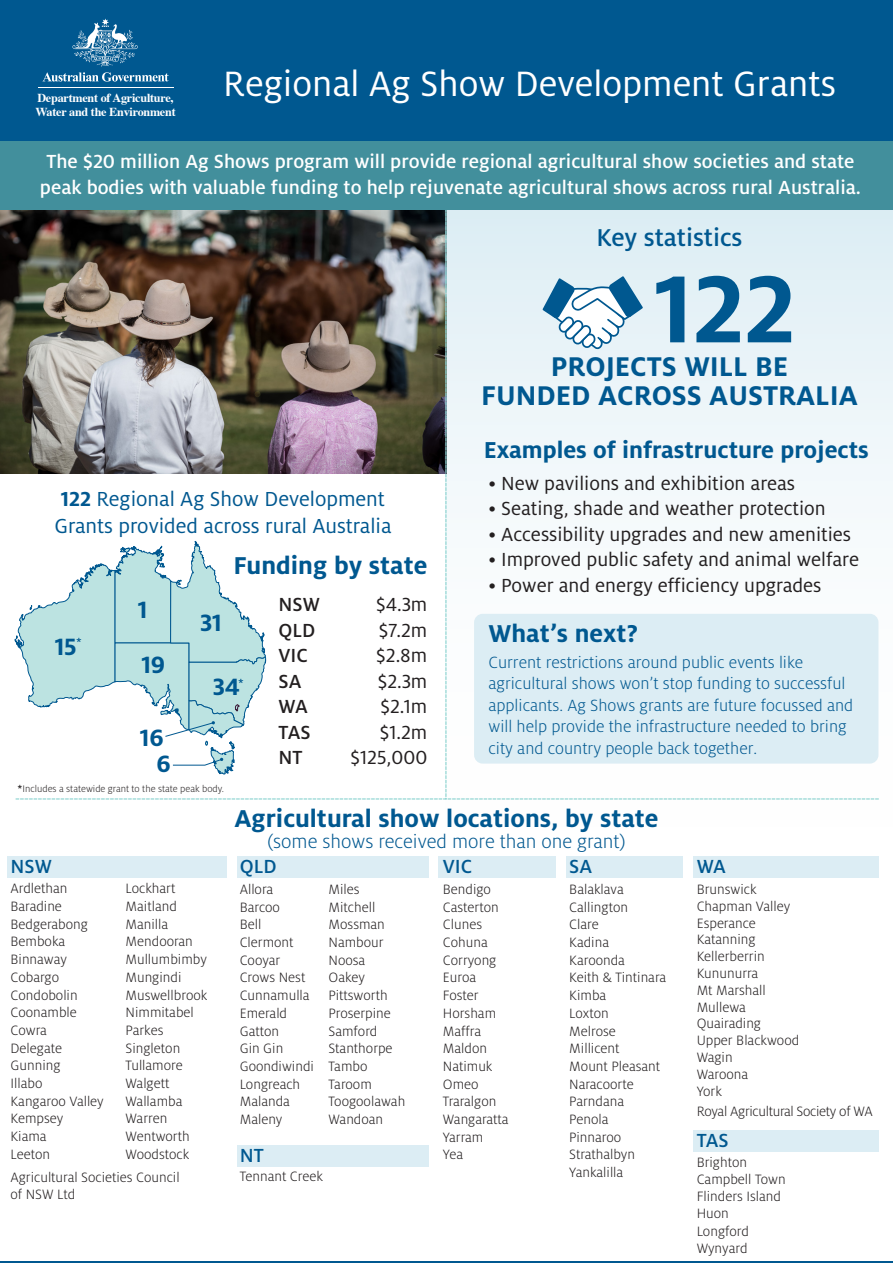
<style>
.page{position:relative;width:893px;height:1263px;background:#fff}
.page>*{position:absolute;margin:0;border:0;box-sizing:border-box;transform-origin:0 0}
.t1{font:700 105.45px "Milo Pro";color:#005890}
.t2{font:39px "Milo Pro";color:#fff}
.t3{font:700 30px/28.5px "Milo Pro";color:#005890;text-align:center}
.t4{font:700 27px "Milo Pro";color:#005890}
.t5{font:500 27px "Milo Pro";color:#005890}
.t6{font:700 26.1px/26.4px "Milo Pro";color:#005890;text-align:right}
.t7{font:700 25.5px "Milo Pro";color:#005890}
.t8{font:22.5px/27px "Milo Pro";color:#005890}
.t9{font:21px "Milo Pro";color:#231f20}
.t10{font:500 21px/25.5px "Milo Pro";color:#fff;text-align:center}
.t11{font:300 21px "Milo Pro";color:#005890}
.t12{font:500 21px "Milo Pro";color:#005890}
.t13{font:500 21px "Milo Pro";color:#231f20}
.t14{font:300 18px/21.6px "Milo Pro";color:#005890}
.t15{font:300 15px/17.7px "Milo Pro";color:#231f20}
.t16{font:300 15px "Milo Pro";letter-spacing:-.02em;color:#231f20}
.t17{font:700 12.15px/13.8px "Times";letter-spacing:-.02em;color:#fff}
.t18{font:500 12px "Milo Pro";color:#005890}
.t19{font:300 10.5px "Milo Pro";color:#231f20}
.s1{font-weight:700}
.s2{font-weight:500}
</style>
<div class="page">
<img style="left:0;top:209px;width:15px;height:265px">
<div style="left:446px;top:209px;width:447px;height:625px;background:linear-gradient(to bottom,#e1eff5,#fff)"></div>
<div style="left:0;top:0;width:893px;height:141px;background:#005890"></div>
<div style="left:0;top:141px;width:893px;height:68px;background:#428f9c"></div>
<div style="left:438px;top:856px;width:118px;height:21px;background:#dcedf4"></div>
<hr style="left:0;top:1261px;width:893px;height:2px;background:#005890">
<div style="left:237px;top:1145px;width:191px;height:22px;background:#dcedf4"></div>
<div style="left:566px;top:856px;width:116px;height:21px;background:#dcedf4"></div>
<div style="left:693px;top:856px;width:185px;height:21px;background:#dcedf4"></div>
<div style="left:237px;top:856px;width:191px;height:21px;background:#dcedf4"></div>
<div style="left:8px;top:856px;width:219px;height:21px;background:#dcedf4"></div>
<svg style="left:15px;top:209px;width:863px;height:591px"></svg>
<div style="left:693px;top:1130px;width:185px;height:22px;background:#dcedf4"></div>
<svg style="left:72px;top:19px;width:66px;height:47px"></svg>
<hr style="left:38px;top:87px;width:135px;height:1px;background:#fff">
<svg style="left:42px;top:72px;width:127px;height:10px"></svg>
<p class="t17" style="left:35px;top:90px;width:142px">Department of Agriculture,<br>Water and the Environment</p>
<p class="t2" style="left:223px;top:63px;width:614px">Regional Ag Show Development Grants</p>
<p class="t10" style="left:40px;top:149px;width:822px">The $20 million Ag Shows program will provide regional agricultural show societies and state peak bodies with valuable funding to help rejuvenate agricultural shows across rural Australia.</p>
<p class="t5" style="left:596px;top:223px;width:148px">Key statistics</p>
<p class="t1" style="left:654px;top:249px;width:143px">122</p>
<p class="t3" style="left:481px;top:352px;width:378px">PROJECTS WILL BE<br>FUNDED ACROSS AUSTRALIA</p>
<p class="t8" style="left:54px;top:485px;width:339px"><span class="s1">122</span> Regional Ag Show Development<br>Grants provided across rural Australia</p>
<p class="t18" style="left:76px;top:636px;width:7px">*</p>
<p class="t6" style="left:55px;top:633px;width:24px">15</p>
<p class="t6" style="left:138px;top:596px;width:11px">1</p>
<p class="t6" style="left:141px;top:652px;width:25px">19</p>
<p class="t6" style="left:140px;top:725px;width:33px">16<br>6</p>
<p class="t4" style="left:233px;top:550px;width:195px">Funding by state</p>
<p class="t6" style="left:200px;top:609px;width:23px">31</p>
<p class="t18" style="left:238px;top:676px;width:7px">*</p>
<p class="t6" style="left:213px;top:674px;width:29px">34</p>
<p class="t13" style="left:279px;top:593px;width:43px">NSW</p>
<p class="t9" style="left:376px;top:593px;width:53px">$4.3m</p>
<p class="t13" style="left:279px;top:619px;width:38px">QLD</p>
<p class="t9" style="left:379px;top:619px;width:50px">$7.2m</p>
<p class="t13" style="left:279px;top:644px;width:31px">VIC</p>
<p class="t9" style="left:376px;top:644px;width:53px">$2.8m</p>
<p class="t13" style="left:279px;top:670px;width:24px">SA</p>
<p class="t9" style="left:378px;top:670px;width:51px">$2.3m</p>
<p class="t13" style="left:279px;top:695px;width:31px">WA</p>
<p class="t9" style="left:380px;top:695px;width:48px">$2.1m</p>
<p class="t13" style="left:279px;top:721px;width:34px">TAS</p>
<p class="t9" style="left:380px;top:721px;width:49px">$1.2m</p>
<p class="t13" style="left:279px;top:746px;width:26px">NT</p>
<p class="t9" style="left:350px;top:746px;width:79px">$125,000</p>
<p class="t19" style="left:18px;top:783px;width:208px"><span class="s2">*</span>Includes a statewide grant to the state peak body.</p>
<p class="t7" style="left:484px;top:436px;width:387px">Examples of infrastructure projects</p>
<p class="t9" style="left:488px;top:472px;width:308px">• New pavilions and exhibition areas</p>
<p class="t9" style="left:488px;top:497px;width:339px">• Seating, shade and weather protection</p>
<p class="t9" style="left:488px;top:523px;width:364px">• Accessibility upgrades and new amenities</p>
<p class="t9" style="left:488px;top:548px;width:372px">• Improved public safety and animal welfare</p>
<p class="t9" style="left:488px;top:574px;width:334px">• Power and energy efficiency upgrades</p>
<p class="t4" style="left:488px;top:618px;width:151px">What’s next?</p>
<p class="t14" style="left:488px;top:651px;width:366px">Current restrictions around public events like agricultural shows won’t stop funding to successful applicants. Ag Shows grants are future focussed and will help provide the infrastructure needed to bring city and country people back together.</p>
<p class="t12" style="left:10px;top:854px;width:43px">NSW</p>
<p class="t15" style="left:10px;top:880px;width:95px">Ardlethan<br>Baradine<br>Bedgerabong<br>Bemboka<br>Binnaway<br>Cobargo<br>Condobolin<br>Coonamble<br>Cowra<br>Delegate<br>Gunning<br>Illabo<br>Kangaroo Valley<br>Kempsey<br>Kiama<br>Leeton</p>
<p class="t15" style="left:126px;top:880px;width:83px">Lockhart<br>Maitland<br>Manilla<br>Mendooran<br>Mullumbimby<br>Mungindi<br>Muswellbrook<br>Nimmitabel<br>Parkes<br>Singleton<br>Tullamore<br>Walgett<br>Wallamba<br>Warren<br>Wentworth<br>Woodstock</p>
<p class="t15" style="left:10px;top:1168px;width:171px;line-height:17.2px">Agricultural Societies Council of NSW Ltd</p>
<p class="t4" style="left:234px;top:803px;width:426px">Agricultural show locations, by state</p>
<p class="t11" style="left:267px;top:829px;width:360px">(some shows received more than one grant)</p>
<p class="t12" style="left:240px;top:854px;width:38px">QLD</p>
<p class="t15" style="left:240px;top:880px;width:76px">Allora<br>Barcoo<br>Bell<br>Clermont<br>Cooyar<br>Crows Nest<br>Cunnamulla<br>Emerald<br>Gatton<br>Gin Gin<br>Goondiwindi<br>Longreach<br>Malanda<br>Maleny</p>
<p class="t12" style="left:240px;top:1144px;width:26px">NT</p>
<p class="t15" style="left:329px;top:880px;width:78px">Miles<br>Mitchell<br>Mossman<br>Nambour<br>Noosa<br>Oakey<br>Pittsworth<br>Proserpine<br>Samford<br>Stanthorpe<br>Tambo<br>Taroom<br>Toogoolawah<br>Wandoan</p>
<p class="t15" style="left:240px;top:1167px;width:85px">Tennant Creek</p>
<p class="t12" style="left:443px;top:854px;width:31px">VIC</p>
<p class="t15" style="left:443px;top:880px;width:67px">Bendigo<br>Casterton<br>Clunes<br>Cohuna<br>Corryong<br>Euroa<br>Foster<br>Horsham<br>Maffra<br>Maldon<br>Natimuk<br>Omeo<br>Traralgon<br>Wangaratta<br>Yarram<br>Yea</p>
<p class="t12" style="left:569px;top:854px;width:24px">SA</p>
<p class="t15" style="left:569px;top:880px;width:98px">Balaklava<br>Callington<br>Clare<br>Kadina<br>Karoonda<br>Keith &amp; Tintinara<br>Kimba<br>Loxton<br>Melrose<br>Millicent<br>Mount Pleasant<br>Naracoorte<br>Parndana<br>Penola<br>Pinnaroo<br>Strathalbyn<br>Yankalilla</p>
<p class="t12" style="left:697px;top:854px;width:31px">WA</p>
<p class="t15" style="left:697px;top:881px;width:104px;line-height:16.8px">Brunswick<br>Chapman Valley<br>Esperance<br>Katanning<br>Kellerberrin<br>Kununurra<br>Mt Marshall<br>Mullewa<br>Quairading<br>Upper Blackwood<br>Wagin<br>Waroona<br>York</p>
<p class="t16" style="left:697px;top:1103px;width:178px">Royal Agricultural Society of WA</p>
<p class="t15" style="left:697px;top:1153px;width:91px;line-height:17.2px">Brighton<br>Campbell Town<br>Flinders Island<br>Huon<br>Longford<br>Wynyard</p>
<p class="t12" style="left:697px;top:1129px;width:34px">TAS</p>
</div>
